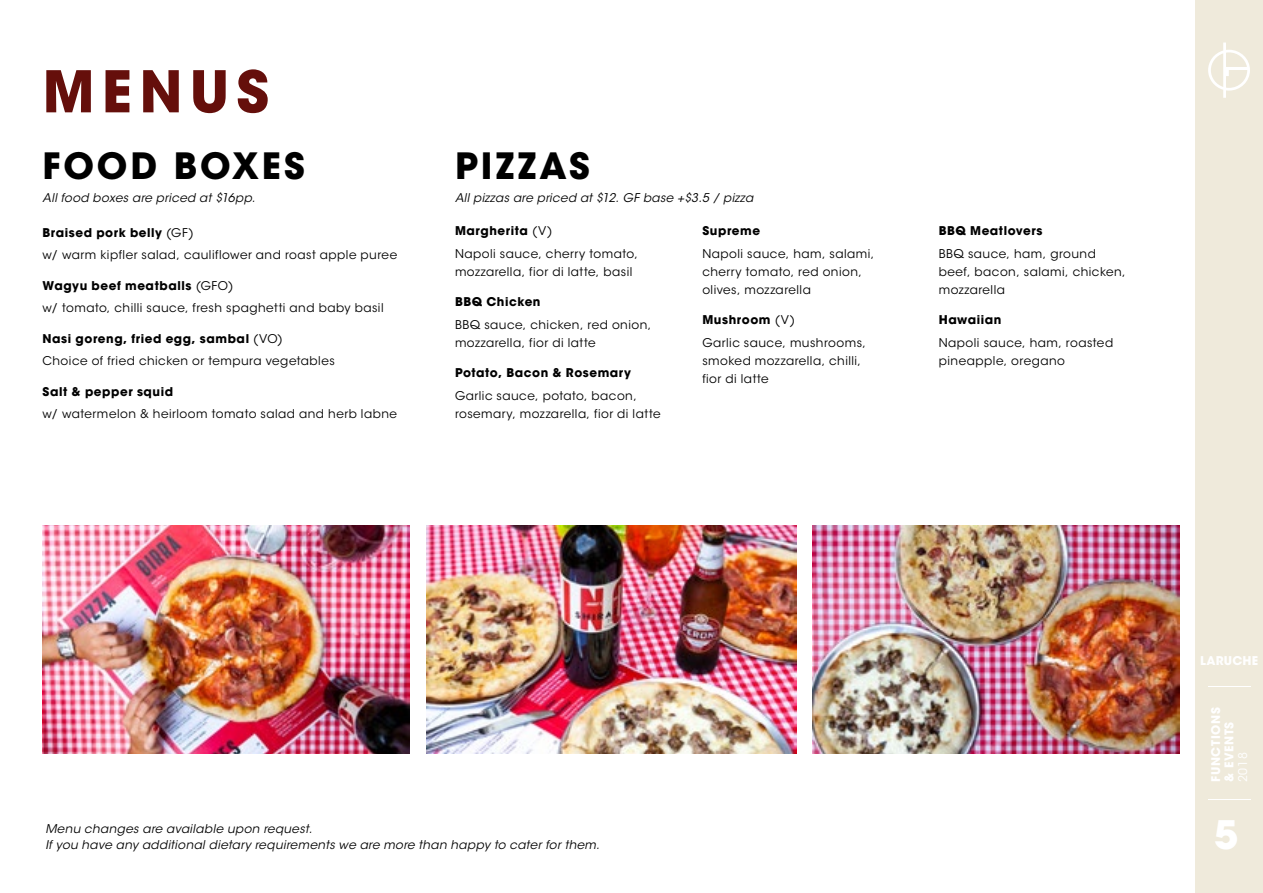
<style>
.page{position:relative;width:1263px;height:893px;background:#fff}
.page>*{position:absolute;margin:0;border:0;box-sizing:border-box;transform-origin:0 0}
.t1{font:700 57px "ITC Avant Garde Std";letter-spacing:.125em;color:#650f0b}
.t2{font:700 39px "ITC Avant Garde Std";color:#fff}
.t3{font:700 36px "ITC Avant Garde Std";letter-spacing:.08em;color:#000}
.t4{font:12px/18px "ITC Avant Garde Std";letter-spacing:.04em;color:#000}
.t5{font:italic 12px/16.5px "ITC Avant Garde Std";letter-spacing:.03em;color:#000}
.t6{font:700 12px "ITC Avant Garde Std";letter-spacing:.045em;color:#000}
.t7{font:700 12px/13.5px "ITC Avant Garde Std";letter-spacing:.05em;color:#fff}
.t8{font:700 12px "ITC Avant Garde Std";letter-spacing:.02em;color:#fff}
.t9{font:12px "ITC Avant Garde Std";color:#fff}
.s1{font-weight:700}
</style>
<div class="page">
<div style="left:1195px;top:0;width:68px;height:893px;background:#efeadb"></div>
<hr style="left:1208px;top:799px;width:42px;height:1px;background:#fff">
<hr style="left:1208px;top:686px;width:42px;height:1px;background:#fff">
<svg style="left:1208px;top:43px;width:42px;height:55px"></svg>
<img style="left:43px;top:526px;width:367px;height:227px">
<img style="left:426px;top:526px;width:370px;height:227px">
<img style="left:812px;top:526px;width:367px;height:227px">
<h1 class="t1" style="left:43px;top:54px;width:228px">MENUS</h1>
<h3 class="t3" style="left:43px;top:142px;width:264px">FOOD BOXES</h3>
<h3 class="t3" style="left:455px;top:142px;width:136px">PIZZAS</h3>
<p class="t5" style="left:43px;top:190px;width:214px">All food boxes are priced at $16pp.</p>
<p class="t4" style="left:43px;top:222px;width:356px;line-height:22.2px"><span class="s1">Braised pork belly</span> (GF)<br>w/ warm kipfler salad, cauliflower and roast apple puree</p>
<p class="t4" style="left:43px;top:275px;width:343px;line-height:22.2px"><span class="s1">Wagyu beef meatballs</span> (GFO)<br>w/ tomato, chilli sauce, fresh spaghetti and baby basil</p>
<p class="t4" style="left:43px;top:328px;width:294px;line-height:22.2px"><span class="s1">Nasi goreng, fried egg, sambal</span> (VO)<br>Choice of fried chicken or tempura vegetables</p>
<p class="t6" style="left:43px;top:384px;width:132px">Salt &amp; pepper squid</p>
<p class="t4" style="left:43px;top:405px;width:356px">w/ watermelon &amp; heirloom tomato salad and herb labne</p>
<p class="t5" style="left:455px;top:190px;width:300px">All pizzas are priced at $12. GF base +$3.5 / pizza</p>
<p class="t6" style="left:702px;top:223px;width:59px">Supreme</p>
<p class="t4" style="left:702px;top:244px;width:173px">Napoli sauce, ham, salami, cherry tomato, red onion, olives, mozzarella</p>
<p class="t4" style="left:702px;top:309px;width:165px;line-height:22.2px"><span class="s1">Mushroom</span> (V)<br>Garlic sauce, mushrooms,</p>
<p class="t4" style="left:702px;top:351px;width:160px">smoked mozzarella, chilli, fior di latte</p>
<p class="t4" style="left:455px;top:220px;width:184px;line-height:22.2px"><span class="s1">Margherita</span> (V)<br>Napoli sauce, cherry tomato,</p>
<p class="t4" style="left:455px;top:262px;width:179px">mozzarella, fior di latte, basil</p>
<p class="t6" style="left:455px;top:294px;width:87px">BBQ Chicken</p>
<p class="t4" style="left:455px;top:315px;width:198px">BBQ sauce, chicken, red onion, mozzarella, fior di latte</p>
<p class="t6" style="left:455px;top:365px;width:177px">Potato, Bacon &amp; Rosemary</p>
<p class="t4" style="left:455px;top:386px;width:207px">Garlic sauce, potato, bacon, rosemary, mozzarella, fior di latte</p>
<p class="t6" style="left:939px;top:223px;width:105px">BBQ Meatlovers</p>
<p class="t4" style="left:939px;top:244px;width:188px">BBQ sauce, ham, ground beef, bacon, salami, chicken, mozzarella</p>
<p class="t6" style="left:939px;top:312px;width:64px">Hawaiian</p>
<p class="t4" style="left:939px;top:333px;width:176px">Napoli sauce, ham, roasted pineapple, oregano</p>
<p class="t5" style="left:45px;top:820px;width:556px">Menu changes are available upon request.<br>If you have any additional dietary requirements we are more than happy to cater for them.</p>
<p class="t8" style="left:1200px;top:653px;width:59px">LARUCHE</p>
<p class="t7" style="left:1209px;top:782px;width:76px;rotate:-90deg">FUNCTIONS &amp; EVENTS</p>
<p class="t9" style="left:1235px;top:782px;width:31px;rotate:-90deg">2018</p>
<h2 class="t2" style="left:1214px;top:810px;width:26px">5</h2>
</div>
